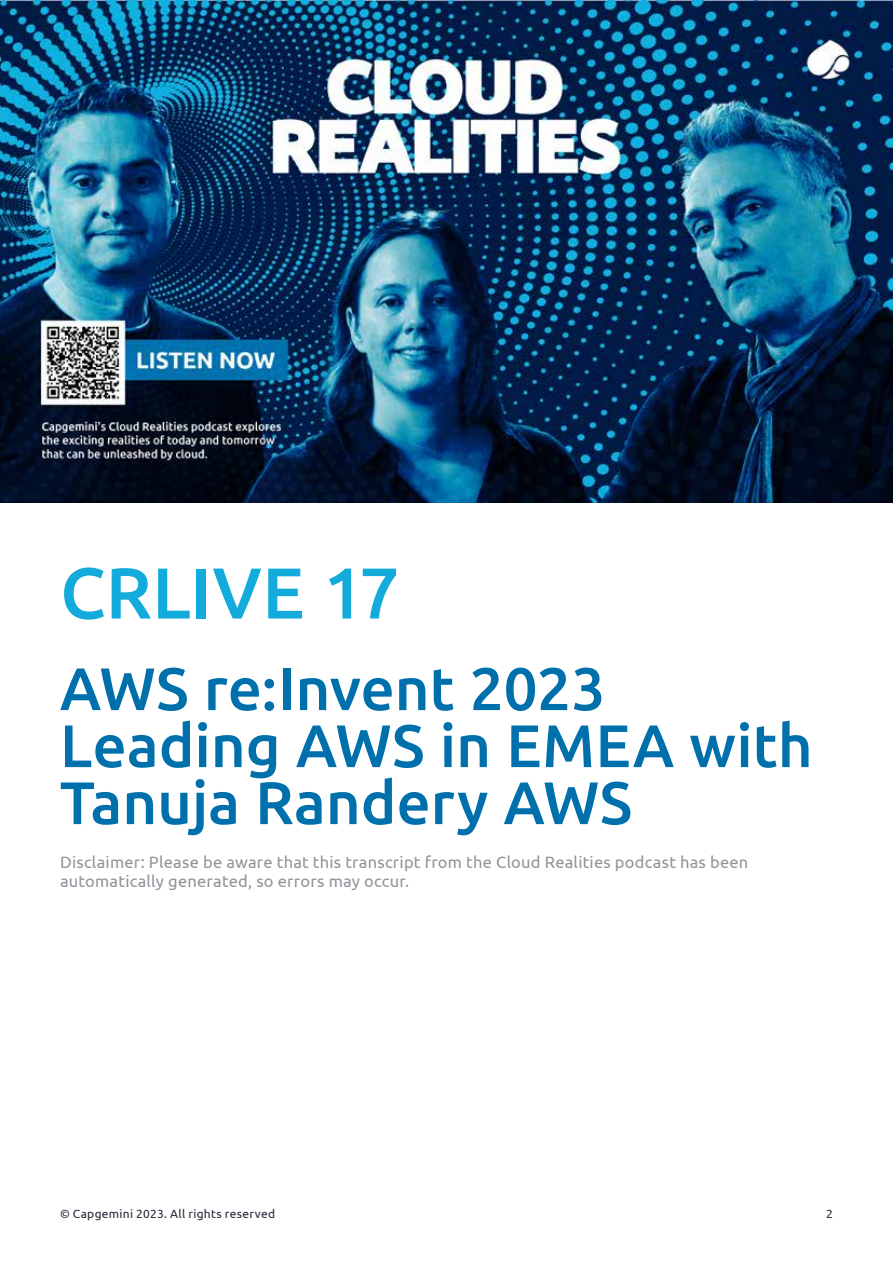
<style>
.page{position:relative;width:893px;height:1263px;background:#fff}
.page>*{position:absolute;margin:0;border:0;box-sizing:border-box;transform-origin:0 0}
.t1{font:500 72px "Ubuntu";letter-spacing:.005em;color:#12abdb}
.t2{font:500 60px/57px "Ubuntu";letter-spacing:-.005em;color:#0070ad}
.t3{font:16.5px/19.5px "Ubuntu";letter-spacing:.015em;color:#93949b}
.t4{font:12px "Ubuntu";letter-spacing:.025em;color:#272936}
</style>
<div class="page">
<img style="left:0;top:0;width:893px;height:502px">
<h1 class="t1" style="left:60px;top:547px;width:341px">CRLIVE 17</h1>
<h2 class="t2" style="left:60px;top:658px;width:754px">AWS re:Invent 2023<br>Leading AWS in EMEA with<br>Tanuja Randery AWS</h2>
<p class="t3" style="left:60px;top:852px;width:690px">Disclaimer: Please be aware that this transcript from the Cloud Realities podcast has been automatically generated, so errors may occur.</p>
<p class="t4" style="left:60px;top:1207px;width:217px">© Capgemini 2023. All rights reserved</p>
<p class="t4" style="left:826px;top:1207px;width:8px">2</p>
</div>
